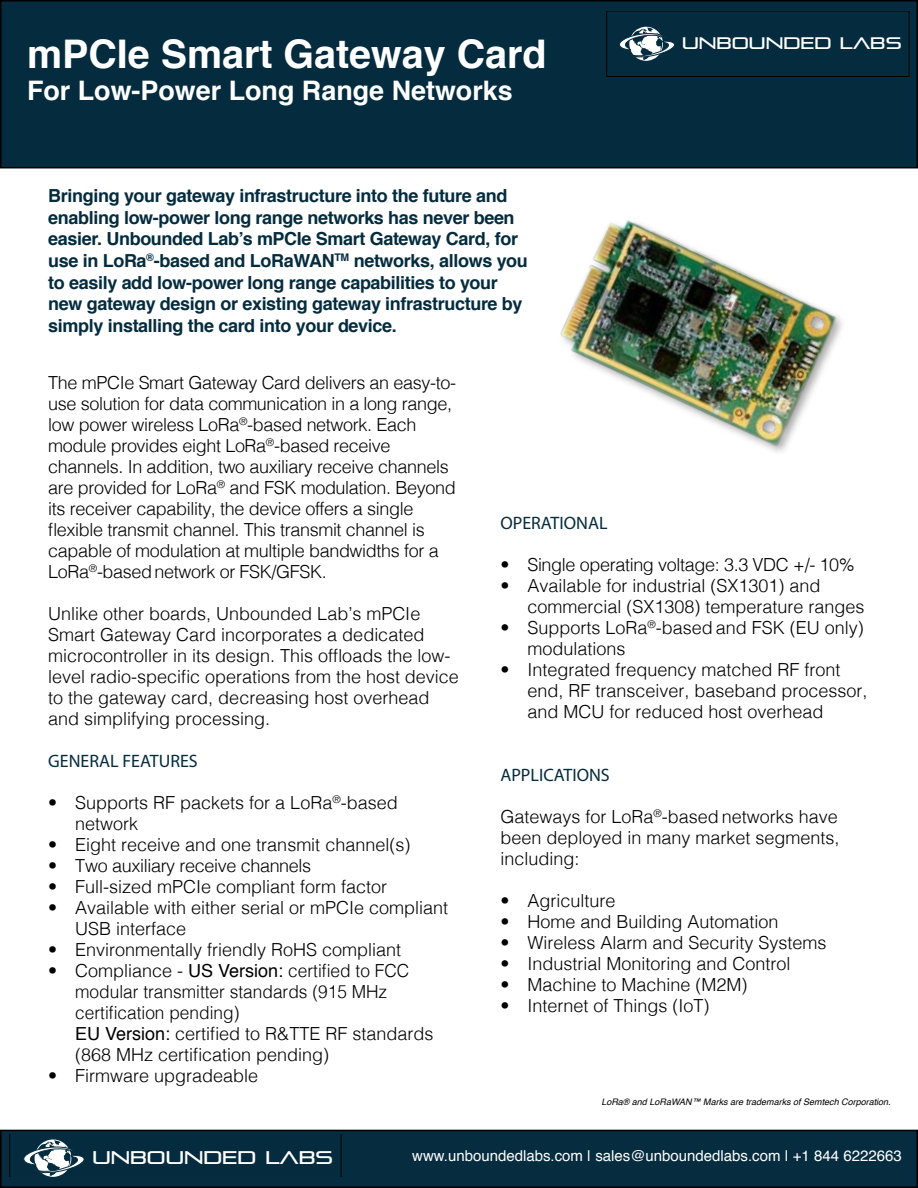
<style>
.page{position:relative;width:918px;height:1188px;background:#fff}
.page>*{position:absolute;margin:0;border:0;box-sizing:border-box;transform-origin:0 0}
.t1{font:700 39.45px "Helvetica";color:#fff}
.t2{font:700 26.85px "Helvetica";color:#fff}
.t3{font:18.3px "Pirulen Rg";color:#fff}
.t4{font:300 18px/21px "Helvetica";color:#000}
.t5{font:300 18px/21px "Helvetica";letter-spacing:-.02em;color:#000}
.t6{font:700 18px/21.6px "Helvetica";letter-spacing:-.02em;color:#042c3e}
.t7{font:18px "Myriad Pro";color:#042c3e}
.t8{font:16.65px "Pirulen Rg";color:#fff}
.t9{font:15px "Helvetica";color:#fff}
.t10{font:italic 9px "Helvetica";color:#000}
.s1{font-weight:400}
</style>
<div class="page">
<img style="left:560px;top:220px;width:282px;height:232px">
<div style="left:1px;top:1px;width:916px;height:167px;background:#042c3e"></div>
<div style="left:0;top:0;width:918px;height:168px;border:2px solid #000"></div>
<div style="left:607px;top:11px;width:302px;height:66px;border:1px solid #000"></div>
<svg style="left:619px;top:27px;width:56px;height:34px"></svg>
<div style="left:1px;top:1130px;width:916px;height:57px;background:#062c3f"></div>
<div style="left:0;top:1130px;width:918px;height:58px;border:2px solid #000"></div>
<svg style="left:10px;top:1134px;width:331px;height:43px"></svg>
<h1 class="t1" style="left:27px;top:22px;width:521px">mPCIe Smart Gateway Card</h1>
<h1 class="t1" style="left:33px;top:30px;width:521px">mPCIe Smart Gateway Card</h1>
<h2 class="t2" style="left:33px;top:77px;width:487px">For Low-Power Long Range Networks</h2>
<h1 class="t1" style="left:33px;top:30px;width:467px">Uplink Protocol Analyzer</h1>
<h2 class="t2" style="left:27px;top:69px;width:487px">For Low-Power Long Range Networks</h2>
<p class="t8" style="left:682px;top:33px;width:221px">UNBOUNDED LABS</p>
<p class="t6" style="left:48px;top:185px;width:481px">Bringing your gateway infrastructure into the future and enabling low-power long range networks has never been easier. Unbounded Lab’s mPCIe Smart Gateway Card, for use in LoRa<sup>®</sup>-based and LoRaWAN<sup>TM</sup> networks, allows you to easily add low-power long range capabilities to your new gateway design or existing gateway infrastructure by simply installing the card into your device.</p>
<p class="t5" style="left:48px;top:371px;width:409px">The mPCIe Smart Gateway Card delivers an easy-to&shy;use solution for data communication in a long range, low power wireless LoRa<sup>®</sup>-based network. Each module provides eight LoRa<sup>®</sup>-based receive channels. In addition, two auxiliary receive channels are provided for LoRa<sup>®</sup> and FSK modulation. Beyond its receiver capability, the device offers a single flexible transmit channel. This transmit channel is capable of modulation at multiple bandwidths for a LoRa<sup>®</sup>-basednetwork or FSK/GFSK.</p>
<p class="t4" style="left:48px;top:602px;width:412px">Unlike other boards, Unbounded Lab’s mPCIe Smart Gateway Card incorporates a dedicated microcontroller in its design. This offloads the low&shy;level radio-specific operations from the host device to the gateway card, decreasing host overhead and simplifying processing.</p>
<p class="t7" style="left:48px;top:750px;width:151px">GENERAL FEATURES</p>
<p class="t4" style="left:75px;top:791px;width:324px;text-indent:-27px">• Supports RF packets for a LoRa<sup>®</sup>-based network</p>
<p class="t4" style="left:48px;top:833px;width:364px">• Eight receive and one transmit channel(s)</p>
<p class="t5" style="left:48px;top:854px;width:265px">• Two auxiliary receive channels</p>
<p class="t4" style="left:48px;top:875px;width:341px">• Full-sized mPCIe compliant form factor</p>
<p class="t4" style="left:75px;top:896px;width:375px;text-indent:-27px">• Available with either serial or mPCIe compliant<br>USB interface</p>
<p class="t4" style="left:48px;top:938px;width:355px">• Environmentally friendly RoHS compliant</p>
<p class="t4" style="left:75px;top:959px;width:360px;text-indent:-27px">• Compliance - <span class="s1">US Version:</span> certified to FCC modular transmitter standards (915 MHz certification pending)<br><span class="s1">EU Version:</span> certified to R&amp;TTE RF standards (868 MHz certification pending)</p>
<p class="t4" style="left:48px;top:1064px;width:212px">• Firmware upgradeable</p>
<p class="t7" style="left:500px;top:512px;width:109px">OPERATIONAL</p>
<p class="t5" style="left:500px;top:553px;width:356px">• Single operating voltage: 3.3 VDC +/- 10%</p>
<p class="t4" style="left:527px;top:574px;width:339px;text-indent:-27px">• Available for industrial (SX1301) and commercial (SX1308) temperature ranges</p>
<p class="t4" style="left:527px;top:616px;width:338px;text-indent:-27px">• Supports LoRa<sup>®</sup>-based and FSK (EU only) modulations</p>
<p class="t4" style="left:527px;top:658px;width:342px;text-indent:-27px">• Integrated frequency matched RF front end, RF transceiver, baseband processor, and MCU for reduced host overhead</p>
<p class="t7" style="left:500px;top:764px;width:111px">APPLICATIONS</p>
<p class="t4" style="left:500px;top:805px;width:341px;text-align:justify">Gateways for LoRa<sup>®</sup>-based networks have been deployed in many market segments, including:</p>
<p class="t4" style="left:500px;top:889px;width:117px">• Agriculture</p>
<p class="t4" style="left:500px;top:910px;width:280px">• Home and Building Automation</p>
<p class="t4" style="left:500px;top:931px;width:328px">• Wireless Alarm and Security Systems</p>
<p class="t4" style="left:500px;top:952px;width:292px">• Industrial Monitoring and Control</p>
<p class="t4" style="left:500px;top:973px;width:249px">• Machine to Machine (M2M)</p>
<p class="t4" style="left:500px;top:994px;width:211px">• Internet of Things (IoT)</p>
<p class="t10" style="left:601px;top:1095px;width:291px">LoRa® and LoRaWAN™ Marks are trademarks of Semtech Corporation.</p>
<p class="t9" style="left:443px;top:1144px;width:449px">www.occamsmart.com | sales@occamsmart.com | +1 813 3346472</p>
<p class="t3" style="left:92px;top:1146px;width:242px">UNBOUNDED LABS</p>
<p class="t9" style="left:412px;top:1144px;width:491px">www.unboundedlabs.com | sales@unboundedlabs.com | +1 844 6222663</p>
</div>
